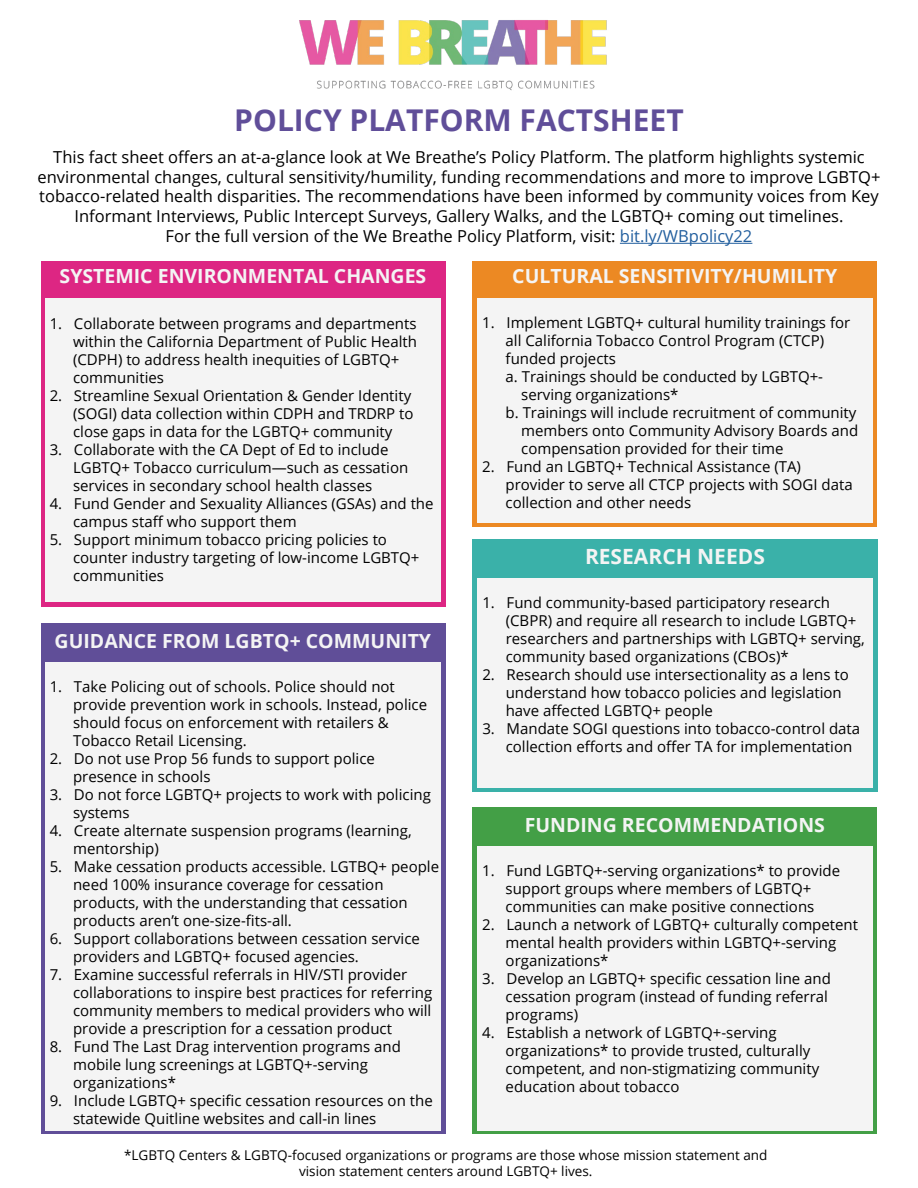
<style>
.page{position:relative;width:918px;height:1188px;background:#fff}
.page>*{position:absolute;margin:0;border:0;box-sizing:border-box;transform-origin:0 0}
.t1{font:700 30px "Open Sans";color:#604e99}
.t2{font:700 21px "Open Sans";color:#f4f4f4}
.t3{font:700 19.5px "Open Sans";color:#f4f4f4}
.t4{font:16.5px/19.8px "Open Sans";color:#000;text-align:center}
.t5{font:15px/18px "Open Sans";color:#000}
.t6{font:13.5px/16.2px "Open Sans";color:#000;text-align:center}
.s1{color:#215e9e}
</style>
<div class="page">
<img style="left:299px;top:20px;width:308px;height:71px">
<div style="left:41px;top:261px;width:405px;height:345px;background:#dd2683"></div>
<div style="left:41px;top:623px;width:405px;height:511px;background:#604e98"></div>
<div style="left:472px;top:261px;width:405px;height:265px;background:#ec8923"></div>
<div style="left:472px;top:539px;width:405px;height:253px;background:#3ab1a9"></div>
<div style="left:472px;top:808px;width:405px;height:326px;background:#439f46"></div>
<hr style="left:620px;top:243px;width:132px;height:1px;background:#215e9e">
<div style="left:45px;top:298px;width:396px;height:304px;background:#f4f4f4"></div>
<div style="left:477px;top:298px;width:395px;height:225px;background:#f4f4f4"></div>
<div style="left:477px;top:578px;width:396px;height:210px;background:#f4f4f4"></div>
<div style="left:477px;top:847px;width:395px;height:284px;background:#f4f4f4"></div>
<div style="left:46px;top:662px;width:395px;height:469px;background:#f4f4f4"></div>
<h1 class="t1" style="left:234px;top:99px;width:451px">POLICY PLATFORM FACTSHEET</h1>
<p class="t4" style="left:38px;top:147px;width:844px">This fact sheet offers an at-a-glance look at We Breathe’s Policy Platform. The platform highlights systemic environmental changes, cultural sensitivity/humility, funding recommendations and more to improve LGBTQ+ tobacco-related health disparities. The recommendations have been informed by community voices from Key Informant Interviews, Public Intercept Surveys, Gallery Walks, and the LGBTQ+ coming out timelines.<br>For the full version of the We Breathe Policy Platform, visit: <span class="s1">bit.ly/WBpolicy22</span></p>
<h3 class="t3" style="left:60px;top:262px;width:368px">SYSTEMIC ENVIRONMENTAL CHANGES</h3>
<h3 class="t3" style="left:512px;top:262px;width:327px">CULTURAL SENSITIVITY/HUMILITY</h3>
<p class="t5" style="left:73px;top:314px;width:345px;text-indent:-23px">1. Collaborate between programs and departments within the California Department of Public Health (CDPH) to address health inequities of LGBTQ+ communities</p>
<p class="t5" style="left:73px;top:386px;width:342px;text-indent:-23px">2. Streamline Sexual Orientation &amp; Gender Identity (SOGI) data collection within CDPH and TRDRP to close gaps in data for the LGBTQ+ community</p>
<p class="t5" style="left:73px;top:440px;width:337px;text-indent:-23px">3. Collaborate with the CA Dept of Ed to include<br>LGBTQ+ Tobacco curriculum—such as cessation services in secondary school health classes</p>
<p class="t5" style="left:73px;top:494px;width:362px;text-indent:-23px">4. Fund Gender and Sexuality Alliances (GSAs) and the campus staff who support them</p>
<p class="t5" style="left:73px;top:530px;width:348px;text-indent:-23px">5. Support minimum tobacco pricing policies to counter industry targeting of low-income LGBTQ+ communities</p>
<h3 class="t3" style="left:55px;top:627px;width:378px">GUIDANCE FROM LGBTQ+ COMMUNITY</h3>
<p class="t5" style="left:73px;top:677px;width:356px;text-indent:-23px">1. Take Policing out of schools. Police should not provide prevention work in schools. Instead, police should focus on enforcement with retailers &amp; Tobacco Retail Licensing.</p>
<p class="t5" style="left:73px;top:749px;width:303px;text-indent:-23px">2. Do not use Prop 56 funds to support police presence in schools</p>
<p class="t5" style="left:73px;top:785px;width:359px;text-indent:-23px">3. Do not force LGBTQ+ projects to work with policing systems</p>
<p class="t5" style="left:73px;top:821px;width:340px;text-indent:-23px">4. Create alternate suspension programs (learning, mentorship)</p>
<p class="t5" style="left:73px;top:857px;width:368px;text-indent:-23px">5. Make cessation products accessible. LGTBQ+ people need 100% insurance coverage for cessation products, with the understanding that cessation products aren’t one-size-fits-all.</p>
<p class="t5" style="left:73px;top:929px;width:348px;text-indent:-23px">6. Support collaborations between cessation service providers and LGBTQ+ focused agencies.</p>
<p class="t5" style="left:73px;top:965px;width:361px;text-indent:-23px">7. Examine successful referrals in HIV/STI provider collaborations to inspire best practices for referring community members to medical providers who will provide a prescription for a cessation product</p>
<p class="t5" style="left:73px;top:1037px;width:329px;text-indent:-23px">8. Fund The Last Drag intervention programs and mobile lung screenings at LGBTQ+-serving organizations*</p>
<p class="t5" style="left:73px;top:1091px;width:361px;text-indent:-23px">9. Include LGBTQ+ specific cessation resources on the statewide Quitline websites and call-in lines</p>
<p class="t5" style="left:482px;top:313px;width:370px">1. Implement LGBTQ+ cultural humility trainings for</p>
<p class="t5" style="left:506px;top:331px;width:320px">all California Tobacco Control Program (CTCP)</p>
<p class="t5" style="left:506px;top:349px;width:112px">funded projects</p>
<p class="t5" style="left:506px;top:367px;width:319px">a. Trainings should be conducted by LGBTQ+-</p>
<p class="t5" style="left:521px;top:385px;width:159px">serving organizations*</p>
<p class="t5" style="left:506px;top:403px;width:352px">b. Trainings will include recruitment of community</p>
<p class="t5" style="left:521px;top:421px;width:339px">members onto Community Advisory Boards and</p>
<p class="t5" style="left:521px;top:439px;width:264px">compensation provided for their time</p>
<p class="t5" style="left:506px;top:457px;width:349px;text-indent:-23px">2. Fund an LGBTQ+ Technical Assistance (TA) provider to serve all CTCP projects with SOGI data collection and other needs</p>
<h2 class="t2" style="left:585px;top:542px;width:181px">RESEARCH NEEDS</h2>
<p class="t5" style="left:506px;top:593px;width:361px;text-indent:-23px">1. Fund community-based participatory research (CBPR) and require all research to include LGBTQ+ researchers and partnerships with LGBTQ+ serving, community based organizations (CBOs)*</p>
<p class="t5" style="left:506px;top:665px;width:345px;text-indent:-23px">2. Research should use intersectionality as a lens to understand how tobacco policies and legislation have affected LGBTQ+ people</p>
<p class="t5" style="left:506px;top:719px;width:356px;text-indent:-23px">3. Mandate SOGI questions into tobacco-control data collection efforts and offer TA for implementation</p>
<h3 class="t3" style="left:525px;top:812px;width:302px">FUNDING RECOMMENDATIONS</h3>
<p class="t5" style="left:482px;top:861px;width:360px;text-align:center">1. Fund LGBTQ+-serving organizations* to provide support groups where members of LGBTQ+ communities can make positive connections</p>
<p class="t5" style="left:506px;top:915px;width:354px;text-indent:-23px">2. Launch a network of LGBTQ+ culturally competent mental health providers within LGBTQ+-serving organizations*</p>
<p class="t5" style="left:506px;top:969px;width:327px;text-indent:-23px">3. Develop an LGBTQ+ specific cessation line and cessation program (instead of funding referral programs)</p>
<p class="t5" style="left:506px;top:1023px;width:315px;text-indent:-23px">4. Establish a network of LGBTQ+-serving organizations* to provide trusted, culturally competent, and non-stigmatizing community education about tobacco</p>
<p class="t6" style="left:124px;top:1147px;width:645px">*LGBTQ Centers &amp; LGBTQ-focused organizations or programs are those whose mission statement and vision statement centers around LGBTQ+ lives.</p>
</div>
